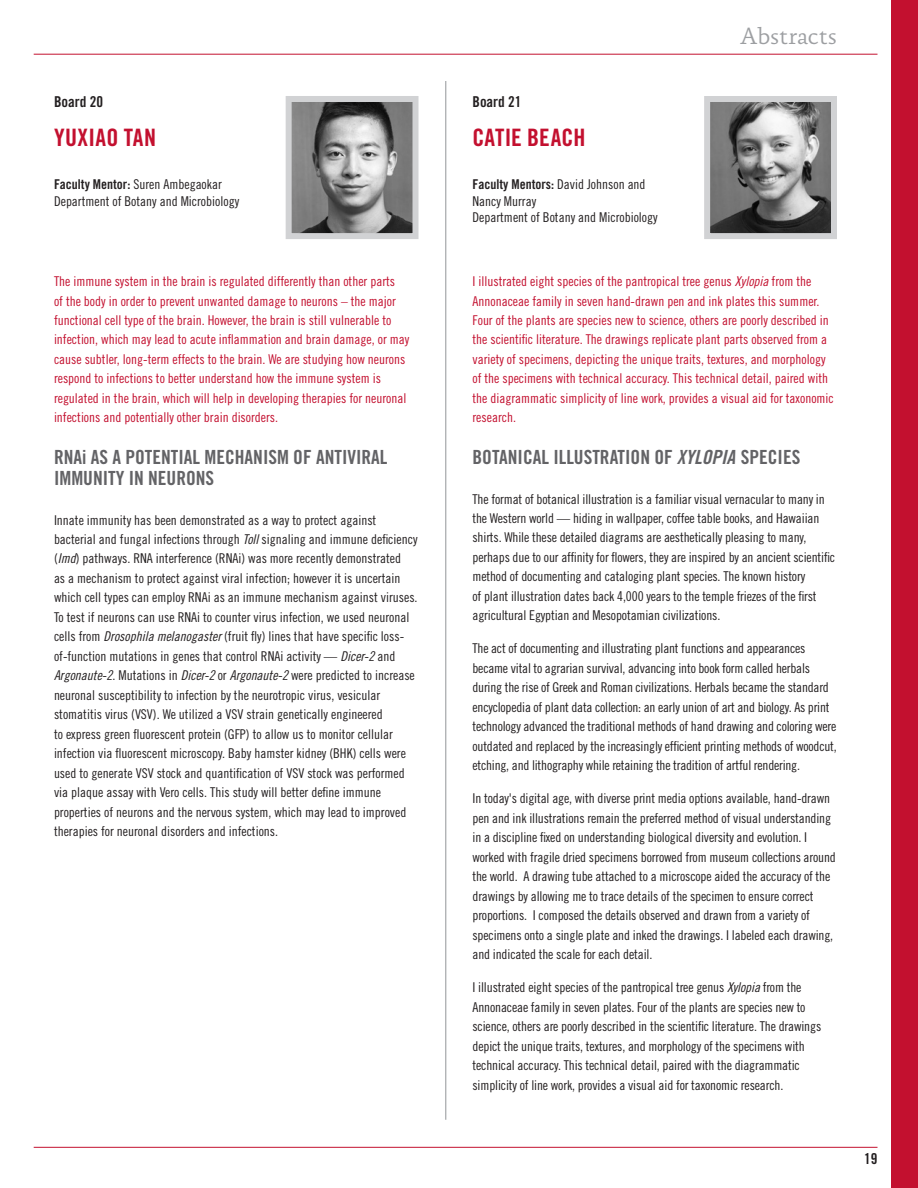
<style>
.page{position:relative;width:918px;height:1188px;background:#fff}
.page>*{position:absolute;margin:0;border:0;box-sizing:border-box;transform-origin:0 0}
.t1{font:24px "Trade Gothic LT Std Bd Cn 20";letter-spacing:.01em;color:#c3102f}
.t2{font:300 24px "Absara OT";letter-spacing:-.005em;color:#9d9fa2}
.t3{font:19.5px/21px "Trade Gothic LT Std Bd Cn 20";color:#636366}
.t4{font:15px "Trade Gothic LT Std Bd Cn 20";color:#231f20}
.t5{font:13.5px/19.5px "Trade Gothic LT Std Cn 18";letter-spacing:-.01em;color:#231f20}
.t6{font:13.5px/19.5px "Trade Gothic LT Std Cn 18";color:#c3102f}
.t7{font:13.5px "Trade Gothic LT Std Bd Cn 20";color:#231f20}
.s1{font-family:"Trade Gothic LT Std Bd Cn 20"}
.s2{font-family:"Trade Gothic LT Std Cn 18 Obl"}
.s3{font-family:"Trade Gothic LT Std Cn 18"}
.s4{font-family:"Trade Gothic LT Std Bd Cn 20 Obl"}
</style>
<div class="page">
<img style="left:711px;top:103px;width:119px;height:129px">
<div style="left:704px;top:96px;width:133px;height:143px;border:6px solid #d1d2d4"></div>
<img style="left:293px;top:103px;width:118px;height:129px">
<div style="left:286px;top:96px;width:132px;height:143px;border:6px solid #d1d2d4"></div>
<hr style="left:34px;top:1147px;width:844px;height:1px;background:#c3102f">
<hr style="left:34px;top:54px;width:844px;height:1px;background:#c3102f">
<hr style="left:446px;top:81px;width:1px;height:1039px;background:#939598">
<div style="left:891px;top:0;width:27px;height:1188px;background:#c3102f"></div>
<p class="t4" style="left:54px;top:92px;width:51px">Board 20</p>
<h1 class="t1" style="left:54px;top:123px;width:104px">YUXIAO TAN</h1>
<p class="t5" style="left:54px;top:176px;width:187px;line-height:16.5px"><span class="s1">Faculty Mentor:</span> Suren Ambegaokar<br>Department of Botany and Microbiology</p>
<p class="t6" style="left:54px;top:271px;width:357px">The immune system in the brain is regulated differently than other parts<br>of the body in order to prevent unwanted damage to neurons – the major functional cell type of the brain. However, the brain is still vulnerable to infection, which may lead to acute inflammation and brain damage, or may cause subtler, long-term effects to the brain. We are studying how neurons respond to infections to better understand how the immune system is regulated in the brain, which will help in developing therapies for neuronal infections and potentially other brain disorders.</p>
<h2 class="t3" style="left:54px;top:446px;width:335px">RNAi AS A POTENTIAL MECHANISM OF ANTIVIRAL<br>IMMUNITY IN NEURONS</h2>
<p class="t5" style="left:54px;top:510px;width:365px">Innate immunity has been demonstrated as a way to protect against bacterial and fungal infections through <span class="s2">Toll</span> signaling and immune deficiency (<span class="s2">Imd</span>) pathways. RNA interference (RNAi) was more recently demonstrated<br>as a mechanism to protect against viral infection; however it is uncertain which cell types can employ RNAi as an immune mechanism against viruses.<br>To test if neurons can use RNAi to counter virus infection, we used neuronal cells from <span class="s2">Drosophila melanogaster</span> (fruit fly) lines that have specific loss&shy;of-function mutations in genes that control RNAi activity — <span class="s2">Dicer-2</span> and <span class="s2">Argonaute-2</span>. Mutations in <span class="s2">Dicer-2</span> or <span class="s2">Argonaute-2</span> were predicted to increase neuronal susceptibility to infection by the neurotropic virus, vesicular stomatitis virus (VSV). We utilized a VSV strain genetically engineered<br>to express green fluorescent protein (GFP) to allow us to monitor cellular infection via fluorescent microscopy. Baby hamster kidney (BHK) cells were used to generate VSV stock and quantification of VSV stock was performed via plaque assay with Vero cells. This study will better define immune properties of neurons and the nervous system, which may lead to improved therapies for neuronal disorders and infections.</p>
<p class="t4" style="left:472px;top:92px;width:51px">Board 21</p>
<h1 class="t1" style="left:472px;top:123px;width:115px">CATIE BEACH</h1>
<p class="t7" style="left:472px;top:176px;width:175px">Faculty Mentors: <span class="s3">David Johnson and</span></p>
<p class="t5" style="left:472px;top:193px;width:187px;line-height:16.5px">Nancy Murray<br>Department of Botany and Microbiology</p>
<h1 class="t2" style="left:740px;top:22px;width:98px">Abstracts</h1>
<p class="t6" style="left:472px;top:271px;width:363px">I illustrated eight species of the pantropical tree genus <span class="s2">Xylopia</span> from the Annonaceae family in seven hand-drawn pen and ink plates this summer.<br>Four of the plants are species new to science, others are poorly described in the scientific literature. The drawings replicate plant parts observed from a variety of specimens, depicting the unique traits, textures, and morphology of the specimens with technical accuracy. This technical detail, paired with the diagrammatic simplicity of line work, provides a visual aid for taxonomic research.</p>
<h2 class="t3" style="left:472px;top:446px;width:329px">BOTANICAL ILLUSTRATION OF <span class="s4">XYLOPIA</span> SPECIES</h2>
<p class="t5" style="left:472px;top:489px;width:364px">The format of botanical illustration is a familiar visual vernacular to many in the Western world — hiding in wallpaper, coffee table books, and Hawaiian shirts. While these detailed diagrams are aesthetically pleasing to many, perhaps due to our affinity for flowers, they are inspired by an ancient scientific method of documenting and cataloging plant species. The known history<br>of plant illustration dates back 4,000 years to the temple friezes of the first agricultural Egyptian and Mesopotamian civilizations.</p>
<p class="t5" style="left:472px;top:639px;width:366px">The act of documenting and illustrating plant functions and appearances became vital to agrarian survival, advancing into book form called herbals during the rise of Greek and Roman civilizations. Herbals became the standard encyclopedia of plant data collection: an early union of art and biology. As print technology advanced the traditional methods of hand drawing and coloring were outdated and replaced by the increasingly efficient printing methods of woodcut, etching, and lithography while retaining the tradition of artful rendering.</p>
<p class="t5" style="left:472px;top:789px;width:365px">In today's digital age, with diverse print media options available, hand-drawn pen and ink illustrations remain the preferred method of visual understanding in a discipline fixed on understanding biological diversity and evolution. I worked with fragile dried specimens borrowed from museum collections around the world. A drawing tube attached to a microscope aided the accuracy of the drawings by allowing me to trace details of the specimen to ensure correct proportions. I composed the details observed and drawn from a variety of specimens onto a single plate and inked the drawings. I labeled each drawing, and indicated the scale for each detail.</p>
<p class="t5" style="left:472px;top:978px;width:350px">I illustrated eight species of the pantropical tree genus <span class="s2">Xylopia</span> from the Annonaceae family in seven plates. Four of the plants are species new to science, others are poorly described in the scientific literature. The drawings depict the unique traits, textures, and morphology of the specimens with technical accuracy. This technical detail, paired with the diagrammatic simplicity of line work, provides a visual aid for taxonomic research.</p>
<p class="t4" style="left:864px;top:1149px;width:15px">19</p>
</div>
